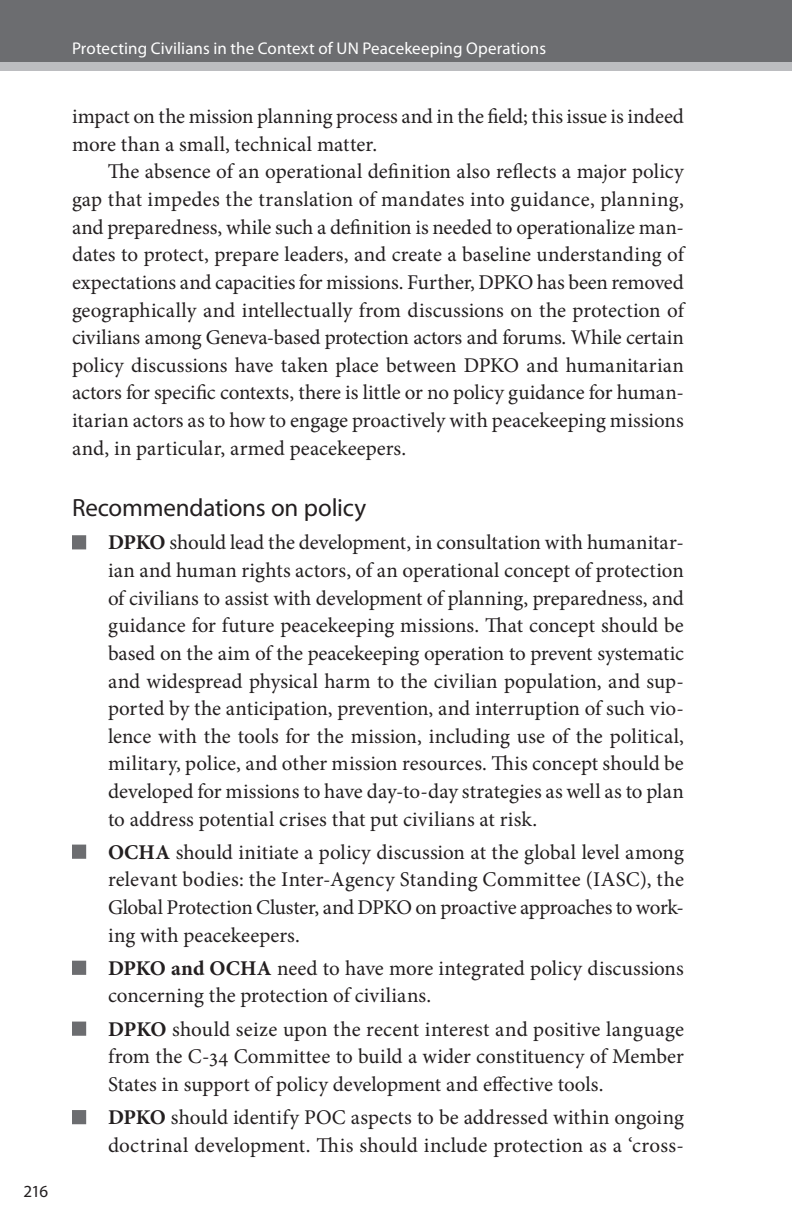
<style>
.page{position:relative;width:792px;height:1224px;background:#fff}
.page>*{position:absolute;margin:0;border:0;box-sizing:border-box;transform-origin:0 0}
.t1{font:25px "Myriad Pro";letter-spacing:-.005em;color:#231f20}
.t2{font:21px/27.6px "Minion Pro";letter-spacing:.005em;color:#231f20;text-align:justify}
.t3{font:17px "Myriad Pro";letter-spacing:.005em;color:#fff}
.t4{font:17px "Myriad Pro";color:#231f20}
.s1{font-weight:700}
</style>
<div class="page">
<div style="left:0;top:0;width:792px;height:67px;background:#6c6d70"></div>
<div style="left:0;top:62px;width:792px;height:9px;background:#bcbdc0"></div>
<div style="left:72px;top:535px;width:14px;height:14px;background:#6c6d70;border:2px solid #6c6d70"></div>
<div style="left:72px;top:845px;width:14px;height:14px;background:#6c6d70;border:2px solid #6c6d70"></div>
<div style="left:72px;top:961px;width:14px;height:14px;background:#6c6d70;border:2px solid #6c6d70"></div>
<div style="left:72px;top:1022px;width:14px;height:14px;background:#6c6d70;border:2px solid #6c6d70"></div>
<div style="left:72px;top:1110px;width:14px;height:14px;background:#6c6d70"></div>
<p class="t4" style="left:24px;top:1181px;width:26px">216</p>
<p class="t3" style="left:72px;top:38px;width:476px">Protecting Civilians in the Context of UN Peacekeeping Operations</p>
<p class="t2" style="left:72px;top:103px;width:613px">impact on the mission planning process and in the field; this issue is indeed more than a small, technical matter.</p>
<p class="t2" style="left:72px;top:158px;width:614px;text-indent:36px">The absence of an operational definition also reflects a major policy gap that impedes the translation of mandates into guidance, planning, and preparedness, while such a definition is needed to operationalize man&shy;dates to protect, prepare leaders, and create a baseline understanding of expectations and capacities for missions. Further, DPKO has been removed geographically and intellectually from discussions on the protection of civilians among Geneva-based protection actors and forums. While certain policy discussions have taken place between DPKO and humanitarian actors for specific contexts, there is little or no policy guidance for human&shy;itarian actors as to how to engage proactively with peacekeeping missions and, in particular, armed peacekeepers.</p>
<p class="t1" style="left:72px;top:492px;width:296px">Recommendations on policy</p>
<p class="t2" style="left:108px;top:529px;width:578px"><span class="s1">DPKO</span> should lead the development, in consultation with humanitar&shy;ian and human rights actors, of an operational concept of protection of civilians to assist with development of planning, preparedness, and guidance for future peacekeeping missions. That concept should be based on the aim of the peacekeeping operation to prevent systematic and widespread physical harm to the civilian population, and sup&shy;ported by the anticipation, prevention, and interruption of such vio&shy;lence with the tools for the mission, including use of the political, military, police, and other mission resources. This concept should be developed for missions to have day-to-day strategies as well as to plan to address potential crises that put civilians at risk.</p>
<p class="t2" style="left:108px;top:838px;width:578px"><span class="s1">OCHA</span> should initiate a policy discussion at the global level among relevant bodies: the Inter-Agency Standing Committee (IASC), the Global Protection Cluster, and DPKO on proactive approaches to work&shy;ing with peacekeepers.</p>
<p class="t2" style="left:108px;top:954px;width:577px"><span class="s1">DPKO and OCHA</span> need to have more integrated policy discussions concerning the protection of civilians.</p>
<p class="t2" style="left:108px;top:1015px;width:577px"><span class="s1">DPKO</span> should seize upon the recent interest and positive language from the C-34 Committee to build a wider constituency of Member States in support of policy development and effective tools.</p>
<p class="t2" style="left:108px;top:1104px;width:577px"><span class="s1">DPKO</span> should identify POC aspects to be addressed within ongoing doctrinal development. This should include protection as a ‘cross-</p>
</div>
